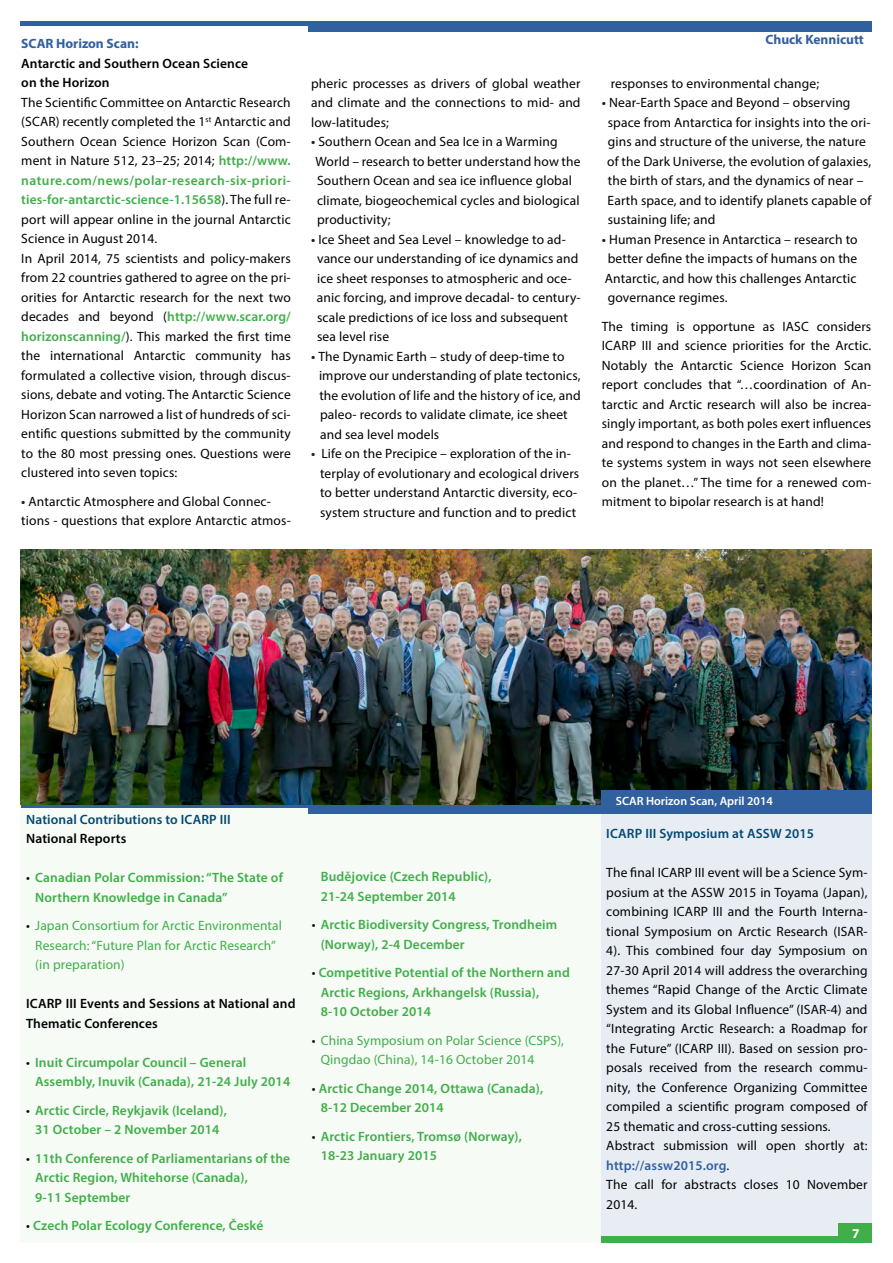
<style>
.page{position:relative;width:893px;height:1263px;background:#fff}
.page>*{position:absolute;margin:0;border:0;box-sizing:border-box;transform-origin:0 0}
.t1{font:13.5px/19.5px "Myriad Pro";letter-spacing:.01em;color:#020202;text-align:justify}
.t2{font:600 13.5px/19.5px "Myriad Pro";letter-spacing:.01em;color:#40ae49}
.t3{font:13.5px/19.5px "Myriad Pro";letter-spacing:.01em;color:#40ae49}
.t4{font:600 13.5px/19.5px "Myriad Pro";letter-spacing:.01em;color:#020202}
.t5{font:600 13.5px "Myriad Pro";letter-spacing:.01em;color:#024973}
.t6{font:700 13.5px "Myriad Pro";color:#31609f}
.t7{font:700 13.5px "Myriad Pro";color:#fff}
.t8{font:600 12px "Myriad Pro";color:#fff}
.s1{font-weight:600;color:#40ae49}
.s2{font-weight:600;color:#231f20}
.s3{font-weight:400;color:#020202}
.s4{color:#020202}
.s5{font-weight:600;color:#31609f}
</style>
<div class="page">
<div style="left:601px;top:813px;width:271px;height:426px;background:#e8edf4"></div>
<div style="left:20px;top:808px;width:581px;height:435px;background:#f6fbf6"></div>
<div style="left:308px;top:21px;width:563px;height:10px;background:#31609f"></div>
<div style="left:20px;top:21px;width:307px;height:5px;background:#31609f"></div>
<div style="left:309px;top:804px;width:563px;height:10px;background:#31609f"></div>
<hr style="left:21px;top:804px;width:307px;height:4px;background:#31609f">
<div style="left:601px;top:1236px;width:270px;height:7px;background:#40ae49"></div>
<div style="left:838px;top:1223px;width:34px;height:20px;background:#40ae49"></div>
<img style="left:21px;top:550px;width:851px;height:255px">
<div style="left:601px;top:790px;width:271px;height:20px;background:#31609f"></div>
<p class="t6" style="left:21px;top:35px;width:119px">SCAR Horizon Scan:</p>
<p class="t4" style="left:21px;top:53px;width:228px">Antarctic and Southern Ocean Science</p>
<p class="t4" style="left:21px;top:73px;width:90px">on the Horizon</p>
<p class="t1" style="left:21px;top:92px;width:271px">The Scientific Committee on Antarctic Research (SCAR) recently completed the 1<sup>st</sup> Antarctic and Southern Ocean Science Horizon Scan (Com&shy;ment in Nature 512, 23–25; 2014; <span class="s1">http://www. nature.com/news/polar-research-six-priori&shy;ties-for-antarctic-science-1.15658</span>). The full re&shy;port will appear online in the journal Antarctic Science in August 2014.</p>
<p class="t1" style="left:21px;top:248px;width:271px">In April 2014, 75 scientists and policy-makers from 22 countries gathered to agree on the pri&shy;orities for Antarctic research for the next two decades and beyond (<span class="s1">http://www.scar.org/ horizonscanning/</span>). This marked the first time the international Antarctic community has formulated a collective vision, through discus&shy;sions, debate and voting. The Antarctic Science Horizon Scan narrowed a list of hundreds of sci&shy;entific questions submitted by the community to the 80 most pressing ones. Questions were clustered into seven topics:</p>
<p class="t1" style="left:21px;top:491px;width:251px"><span class="s2">•</span> Antarctic Atmosphere and Global Connec-</p>
<p class="t1" style="left:21px;top:511px;width:271px">tions - questions that explore Antarctic atmos-</p>
<p class="t1" style="left:311px;top:73px;width:271px">pheric processes as drivers of global weather and climate and the connections to mid- and low-latitudes;</p>
<p class="t1" style="left:311px;top:132px;width:248px"><span class="s2">•</span> Southern Ocean and Sea Ice in a Warming</p>
<p class="t1" style="left:316px;top:151px;width:266px">World – research to better understand how the</p>
<p class="t1" style="left:317px;top:171px;width:256px">Southern Ocean and sea ice influence global</p>
<p class="t1" style="left:317px;top:190px;width:264px">climate, biogeochemical cycles and biological</p>
<p class="t1" style="left:317px;top:210px;width:75px">productivity;</p>
<p class="t1" style="left:311px;top:229px;width:256px"><span class="s2">•</span> Ice Sheet and Sea Level – knowledge to ad-</p>
<p class="t1" style="left:317px;top:249px;width:263px">vance our understanding of ice dynamics and</p>
<p class="t1" style="left:317px;top:268px;width:256px">ice sheet responses to atmospheric and oce-</p>
<p class="t1" style="left:317px;top:288px;width:265px">anic forcing, and improve decadal- to century-</p>
<p class="t1" style="left:317px;top:307px;width:252px">scale predictions of ice loss and subsequent</p>
<p class="t1" style="left:317px;top:327px;width:74px">sea level rise</p>
<p class="t1" style="left:311px;top:346px;width:255px"><span class="s2">•</span> The Dynamic Earth – study of deep-time to</p>
<p class="t1" style="left:319px;top:366px;width:263px">improve our understanding of plate tectonics,</p>
<p class="t1" style="left:319px;top:385px;width:263px">the evolution of life and the history of ice, and</p>
<p class="t1" style="left:320px;top:405px;width:249px">paleo- records to validate climate, ice sheet</p>
<p class="t1" style="left:320px;top:424px;width:121px">and sea level models</p>
<p class="t1" style="left:311px;top:444px;width:261px"><span class="s2">•</span> Life on the Precipice – exploration of the in-</p>
<p class="t1" style="left:320px;top:463px;width:261px">terplay of evolutionary and ecological drivers</p>
<p class="t1" style="left:320px;top:482px;width:259px">to better understand Antarctic diversity, eco-</p>
<p class="t1" style="left:320px;top:502px;width:258px">system structure and function and to predict</p>
<p class="t6" style="left:765px;top:31px;width:100px">Chuck Kennicutt</p>
<p class="t1" style="left:611px;top:73px;width:210px">responses to environmental change;</p>
<p class="t1" style="left:602px;top:93px;width:250px"><span class="s2">•</span> Near-Earth Space and Beyond – observing</p>
<p class="t1" style="left:608px;top:112px;width:264px">space from Antarctica for insights into the ori-</p>
<p class="t1" style="left:608px;top:132px;width:260px">gins and structure of the universe, the nature</p>
<p class="t1" style="left:607px;top:151px;width:266px">of the Dark Universe, the evolution of galaxies,</p>
<p class="t1" style="left:608px;top:171px;width:257px">the birth of stars, and the dynamics of near –</p>
<p class="t1" style="left:608px;top:190px;width:265px">Earth space, and to identify planets capable of</p>
<p class="t1" style="left:608px;top:210px;width:109px">sustaining life; and</p>
<p class="t1" style="left:602px;top:229px;width:257px"><span class="s2">•</span> Human Presence in Antarctica – research to</p>
<p class="t1" style="left:608px;top:249px;width:251px">better define the impacts of humans on the</p>
<p class="t1" style="left:605px;top:268px;width:253px">Antarctic, and how this challenges Antarctic</p>
<p class="t1" style="left:608px;top:288px;width:121px">governance regimes.</p>
<p class="t1" style="left:602px;top:316px;width:271px">The timing is opportune as IASC considers ICARP III and science priorities for the Arctic.<br>Notably the Antarctic Science Horizon Scan report concludes that “…coordination of An&shy;tarctic and Arctic research will also be increa&shy;singly important, as both poles exert influences and respond to changes in the Earth and clima&shy;te systems system in ways not seen elsewhere on the planet…” The time for a renewed com&shy;mitment to bipolar research is at hand!</p>
<p class="t5" style="left:26px;top:811px;width:206px">National Contributions to ICARP III</p>
<p class="t4" style="left:26px;top:829px;width:102px">National Reports</p>
<p class="t2" style="left:35px;top:868px;width:249px;text-indent:-9px"><span class="s3">•</span> Canadian Polar Commission: “The State of<br>Northern Knowledge in Canada”</p>
<p class="t3" style="left:35px;top:916px;width:248px;text-indent:-9px"><span class="s4">•</span> Japan Consortium for Arctic Environmental<br>Research: “Future Plan for Arctic Research” (in preparation)</p>
<p class="t4" style="left:26px;top:994px;width:271px">ICARP III Events and Sessions at National and<br>Thematic Conferences</p>
<p class="t2" style="left:26px;top:1052px;width:222px"><span class="s3">•</span> Inuit Circumpolar Council – General</p>
<p class="t2" style="left:35px;top:1072px;width:257px">Assembly, Inuvik (Canada), 21-24 July 2014</p>
<p class="t2" style="left:26px;top:1100px;width:202px"><span class="s3">•</span> Arctic Circle, Reykjavik (Iceland),</p>
<p class="t2" style="left:35px;top:1120px;width:186px">31 October – 2 November 2014</p>
<p class="t2" style="left:35px;top:1148px;width:257px;text-indent:-9px"><span class="s3">•</span> 11th Conference of Parliamentarians of the<br>Arctic Region, Whitehorse (Canada),</p>
<p class="t2" style="left:35px;top:1187px;width:97px">9-11 September</p>
<p class="t2" style="left:26px;top:1216px;width:239px"><span class="s3">•</span> Czech Polar Ecology Conference, České</p>
<p class="t2" style="left:321px;top:867px;width:172px">Budějovice (Czech Republic),</p>
<p class="t2" style="left:321px;top:886px;width:136px">21-24 September 2014</p>
<p class="t2" style="left:312px;top:915px;width:247px"><span class="s3">•</span> Arctic Biodiversity Congress, Trondheim</p>
<p class="t2" style="left:321px;top:934px;width:146px">(Norway), 2-4 December</p>
<p class="t2" style="left:321px;top:963px;width:251px;text-indent:-9px"><span class="s3">•</span> Competitive Potential of the Northern and<br>Arctic Regions, Arkhangelsk (Russia),</p>
<p class="t2" style="left:321px;top:1002px;width:112px">8-10 October 2014</p>
<p class="t3" style="left:321px;top:1030px;width:245px;text-indent:-9px"><span class="s4">•</span> China Symposium on Polar Science (CSPS),<br>Qingdao (China), 14-16 October 2014</p>
<p class="t2" style="left:312px;top:1078px;width:233px"><span class="s3">•</span> Arctic Change 2014, Ottawa (Canada),</p>
<p class="t2" style="left:321px;top:1098px;width:124px">8-12 December 2014</p>
<p class="t2" style="left:312px;top:1126px;width:212px"><span class="s3">•</span> Arctic Frontiers, Tromsø (Norway),</p>
<p class="t2" style="left:321px;top:1146px;width:118px">18-23 January 2015</p>
<p class="t8" style="left:616px;top:794px;width:159px">SCAR Horizon Scan, April 2014</p>
<p class="t5" style="left:606px;top:825px;width:209px">ICARP III Symposium at ASSW 2015</p>
<p class="t1" style="left:606px;top:863px;width:263px">The final ICARP III event will be a Science Sym&shy;posium at the ASSW 2015 in Toyama (Japan), combining ICARP III and the Fourth Interna&shy;tional Symposium on Arctic Research (ISAR-4). This combined four day Symposium on 27-30 April 2014 will address the overarching</p>
<p class="t1" style="left:606px;top:980px;width:263px">themes “Rapid Change of the Arctic Climate System and its Global Influence” (ISAR-4) and “Integrating Arctic Research: a Roadmap for the Future” (ICARP III). Based on session pro&shy;posals received from the research commu&shy;nity, the Conference Organizing Committee compiled a scientific program composed of 25 thematic and cross-cutting sessions.</p>
<p class="t1" style="left:606px;top:1136px;width:263px">Abstract submission will open shortly at: <span class="s5">http://assw2015.org</span>.</p>
<p class="t1" style="left:606px;top:1175px;width:263px">The call for abstracts closes 10 November<br>2014.</p>
<p class="t7" style="left:852px;top:1225px;width:9px">7</p>
</div>
